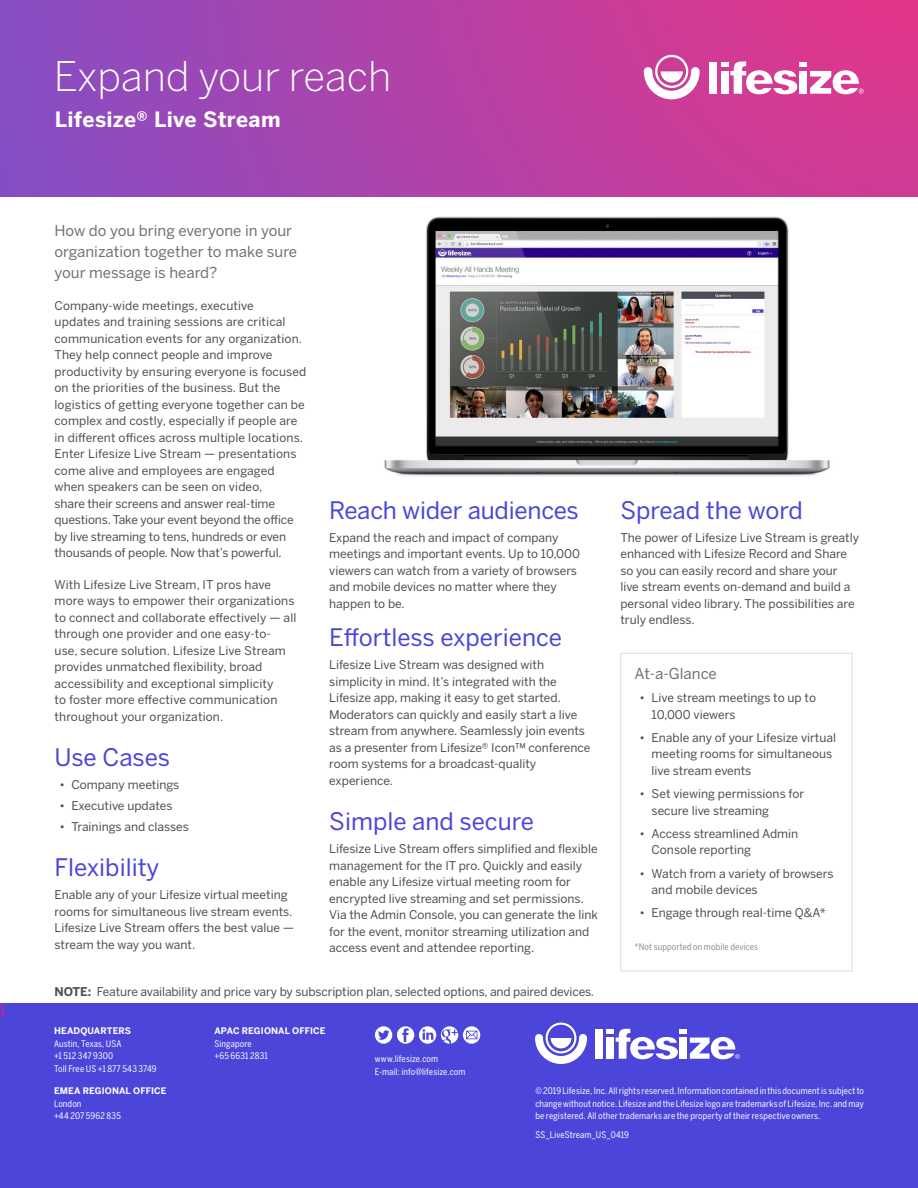
<style>
.page{position:relative;width:918px;height:1188px;background:#fff}
.page>*{position:absolute;margin:0;border:0;box-sizing:border-box;transform-origin:0 0}
.t1{font:300 40.5px "Benton Sans";color:#fff}
.t2{font:24px "Benton Sans";color:#4b45da}
.t3{font:700 21px "Benton Sans";letter-spacing:.01em;color:#fff}
.t4{font:15px/21px "Benton Sans";color:#6f7276}
.t5{font:12px/16.5px "Benton Sans";color:#4b4f54}
.t6{font:12px "Benton Sans";color:#ea1d76}
.t7{font:9px/12.8px "Benton Sans Cond";letter-spacing:.015em;color:#fff}
.t8{font:700 9px "Benton Sans";letter-spacing:.01em;color:#fff}
.t9{font:9px "Benton Sans Cond";letter-spacing:.015em;color:#8a8d90}
.s1{font-weight:700}
</style>
<div class="page">
<img style="left:384px;top:216px;width:446px;height:260px">
<div style="left:0;top:0;width:918px;height:197px;background:linear-gradient(to right,#884dc2,#e0378b)"></div>
<div style="left:620px;top:653px;width:232px;height:318px;border:1px solid #dbdcdd"></div>
<div style="left:0;top:1004px;width:918px;height:184px;background:#4b45da"></div>
<svg style="left:375px;top:1026px;width:105px;height:18px"></svg>
<svg style="left:535px;top:1023px;width:52px;height:41px"></svg>
<div style="left:596px;top:1029px;width:7px;height:30px;background:#fff"></div>
<svg style="left:607px;top:1029px;width:133px;height:30px"></svg>
<svg style="left:644px;top:55px;width:56px;height:44px"></svg>
<div style="left:721px;top:62px;width:8px;height:5px;background:#fff"></div>
<div style="left:721px;top:71px;width:8px;height:23px;background:#fff"></div>
<div style="left:709px;top:62px;width:8px;height:32px;background:#fff"></div>
<div style="left:799px;top:62px;width:8px;height:5px;background:#fff"></div>
<div style="left:799px;top:71px;width:8px;height:23px;background:#fff"></div>
<svg style="left:730px;top:61px;width:67px;height:33px"></svg>
<svg style="left:810px;top:70px;width:54px;height:24px"></svg>
<p class="t6" style="left:0;top:1002px;width:7px">1</p>
<h1 class="t1" style="left:54px;top:52px;width:339px">Expand your reach</h1>
<h3 class="t3" style="left:55px;top:106px;width:227px">Lifesize® Live Stream</h3>
<p class="t4" style="left:55px;top:220px;width:244px">How do you bring everyone in your organization together to make sure your message is heard?</p>
<p class="t5" style="left:55px;top:297px;width:253px">Company-wide meetings, executive<br>updates and training sessions are critical communication events for any organization.<br>They help connect people and improve productivity by ensuring everyone is focused on the priorities of the business. But the logistics of getting everyone together can be complex and costly, especially if people are in different offices across multiple locations.<br>Enter Lifesize Live Stream — presentations come alive and employees are engaged when speakers can be seen on video,<br>share their screens and answer real-time questions. Take your event beyond the office by live streaming to tens, hundreds or even thousands of people. Now that’s powerful.</p>
<p class="t5" style="left:55px;top:576px;width:243px">With Lifesize Live Stream, IT pros have more ways to empower their organizations to connect and collaborate effectively — all through one provider and one easy-to&shy;use, secure solution. Lifesize Live Stream provides unmatched flexibility, broad accessibility and exceptional simplicity<br>to foster more effective communication throughout your organization.</p>
<h2 class="t2" style="left:55px;top:743px;width:117px">Use Cases</h2>
<p class="t5" style="left:60px;top:776px;width:121px">• Company meetings</p>
<p class="t5" style="left:60px;top:797px;width:114px">• Executive updates</p>
<p class="t5" style="left:60px;top:818px;width:131px">• Trainings and classes</p>
<h2 class="t2" style="left:55px;top:853px;width:106px">Flexibility</h2>
<p class="t5" style="left:55px;top:886px;width:241px">Enable any of your Lifesize virtual meeting rooms for simultaneous live stream events.<br>Lifesize Live Stream offers the best value — stream the way you want.</p>
<h2 class="t2" style="left:329px;top:496px;width:251px">Reach wider audiences</h2>
<p class="t5" style="left:329px;top:529px;width:252px">Expand the reach and impact of company meetings and important events. Up to 10,000 viewers can watch from a variety of browsers and mobile devices no matter where they happen to be.</p>
<h2 class="t2" style="left:329px;top:623px;width:234px">Effortless experience</h2>
<p class="t5" style="left:329px;top:657px;width:263px">Lifesize Live Stream was designed with simplicity in mind. It’s integrated with the Lifesize app, making it easy to get started.<br>Moderators can quickly and easily start a live stream from anywhere. Seamlessly join events as a presenter from Lifesize® Icon™ conference room systems for a broadcast-quality experience.</p>
<h2 class="t2" style="left:329px;top:807px;width:206px">Simple and secure</h2>
<p class="t5" style="left:329px;top:840px;width:270px">Lifesize Live Stream offers simplified and flexible management for the IT pro. Quickly and easily enable any Lifesize virtual meeting room for encrypted live streaming and set permissions.<br>Via the Admin Console, you can generate the link for the event, monitor streaming utilization and access event and attendee reporting.</p>
<p class="t5" style="left:55px;top:983px;width:541px"><span class="s1">NOTE:</span> Feature availability and price vary by subscription plan, selected options, and paired devices.</p>
<h2 class="t2" style="left:620px;top:496px;width:184px">Spread the word</h2>
<p class="t5" style="left:620px;top:529px;width:240px">The power of Lifesize Live Stream is greatly enhanced with Lifesize Record and Share so you can easily record and share your<br>live stream events on-demand and build a personal video library. The possibilities are truly endless.</p>
<p class="t4" style="left:635px;top:663px;width:84px">At-a-Glance</p>
<p class="t5" style="left:652px;top:689px;width:166px;text-indent:-12px">• Live stream meetings to up to<br>10,000 viewers</p>
<p class="t5" style="left:652px;top:729px;width:186px;text-indent:-12px">• Enable any of your Lifesize virtual meeting rooms for simultaneous live stream events</p>
<p class="t5" style="left:652px;top:785px;width:154px;text-indent:-12px">• Set viewing permissions for secure live streaming</p>
<p class="t5" style="left:652px;top:825px;width:148px;text-indent:-12px">• Access streamlined Admin<br>Console reporting</p>
<p class="t5" style="left:652px;top:865px;width:184px;text-indent:-12px">• Watch from a variety of browsers and mobile devices</p>
<p class="t5" style="left:640px;top:905px;width:188px">• Engage through real-time Q&amp;A*</p>
<p class="t9" style="left:635px;top:941px;width:125px">*Not supported on mobile devices</p>
<p class="t8" style="left:54px;top:1025px;width:79px">HEADQUARTERS</p>
<p class="t7" style="left:54px;top:1037px;width:104px">Austin, Texas, USA<br>+1 512 347 9300<br>Toll Free US +1 877 543 3749</p>
<p class="t8" style="left:54px;top:1085px;width:114px">EMEA REGIONAL OFFICE</p>
<p class="t7" style="left:54px;top:1097px;width:68px">London<br>+44 207 5962 835</p>
<p class="t8" style="left:214px;top:1025px;width:113px">APAC REGIONAL OFFICE</p>
<p class="t7" style="left:214px;top:1037px;width:55px">Singapore +65 6631 2831</p>
<p class="t7" style="left:375px;top:1053px;width:92px">www.lifesize.com<br>E-mail: info@lifesize.com</p>
<p class="t7" style="left:535px;top:1084px;width:330px;text-align:justify">© 2019 Lifesize, Inc. All rights reserved. Information contained in this document is subject to change without notice. Lifesize and the Lifesize logo are trademarks of Lifesize, Inc. and may be registered. All other trademarks are the property of their respective owners.</p>
<p class="t7" style="left:535px;top:1128px;width:95px">SS_LiveStream_US_0419</p>
</div>
